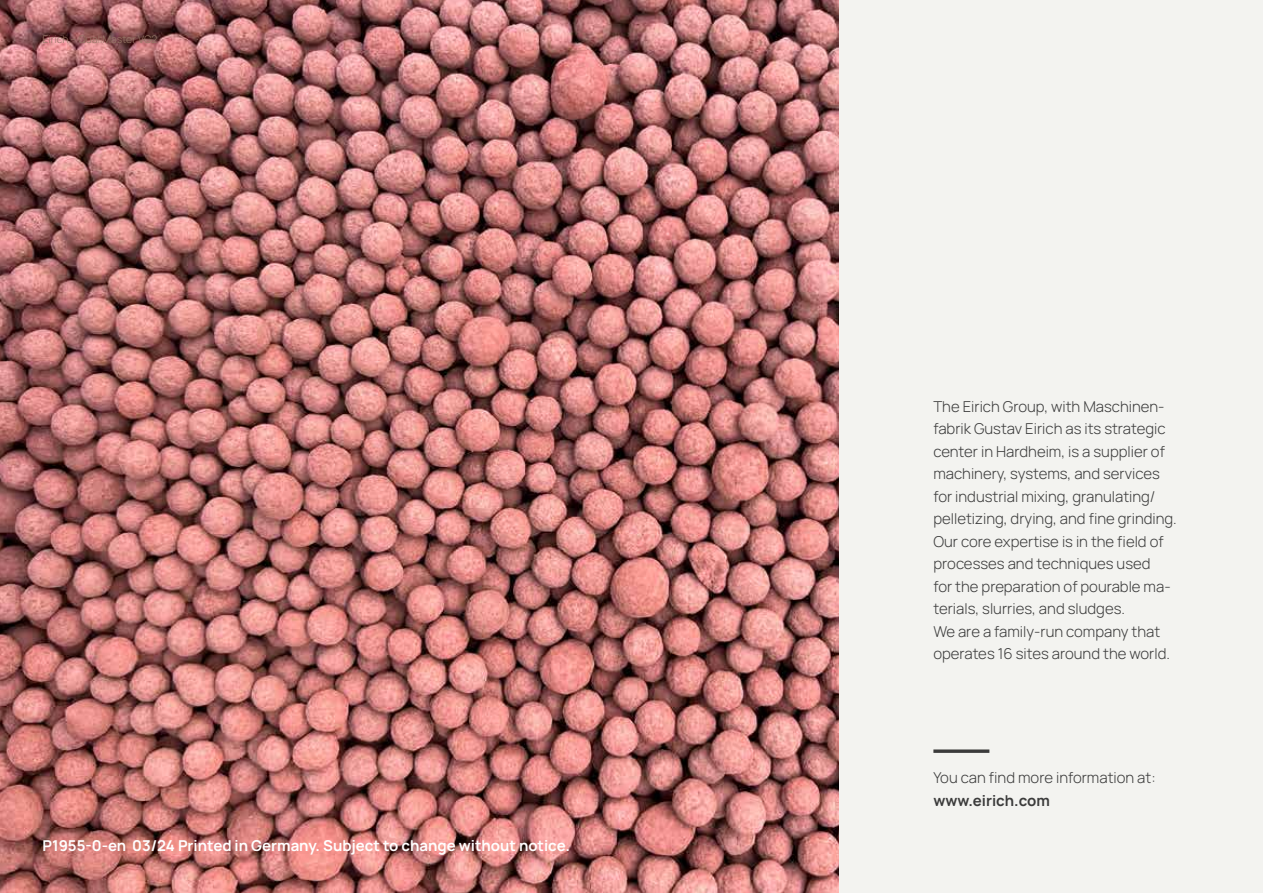
<style>
.page{position:relative;width:1263px;height:893px;background:#fff}
.page>*{position:absolute;margin:0;border:0;box-sizing:border-box;transform-origin:0 0}
.t1{font:300 15px/22.5px "Manrope";color:#3b3b3b}
.t2{font:700 15px "Manrope";color:#fff}
.t3{font:700 15px "Manrope";color:#3b3b3b}
.t4{font:300 10.5px "Manrope";color:#977866}
</style>
<div class="page">
<img style="left:0;top:0;width:839px;height:893px">
<div style="left:839px;top:0;width:424px;height:893px;background:#f3f3f0"></div>
<svg style="left:933px;top:749px;width:56px;height:4px"></svg>
<p class="t4" style="left:43px;top:31px;width:116px">Eirich – QualiMaster VC2</p>
<p class="t2" style="left:43px;top:833px;width:529px">P1955-0-en 03/24 Printed in Germany. Subject to change without notice.</p>
<p class="t1" style="left:933px;top:394px;width:245px">The Eirich Group, with Maschinen&shy;fabrik Gustav Eirich as its strategic center in Hardheim, is a supplier of machinery, systems, and services for industrial mixing, granulating/ pelletizing, drying, and fine grinding.<br>Our core expertise is in the field of processes and techniques used<br>for the preparation of pourable ma&shy;terials, slurries, and sludges.<br>We are a family-run company that operates 16 sites around the world.</p>
<p class="t1" style="left:933px;top:766px;width:224px">You can find more information at:</p>
<p class="t3" style="left:933px;top:788px;width:118px">www.eirich.com</p>
</div>
